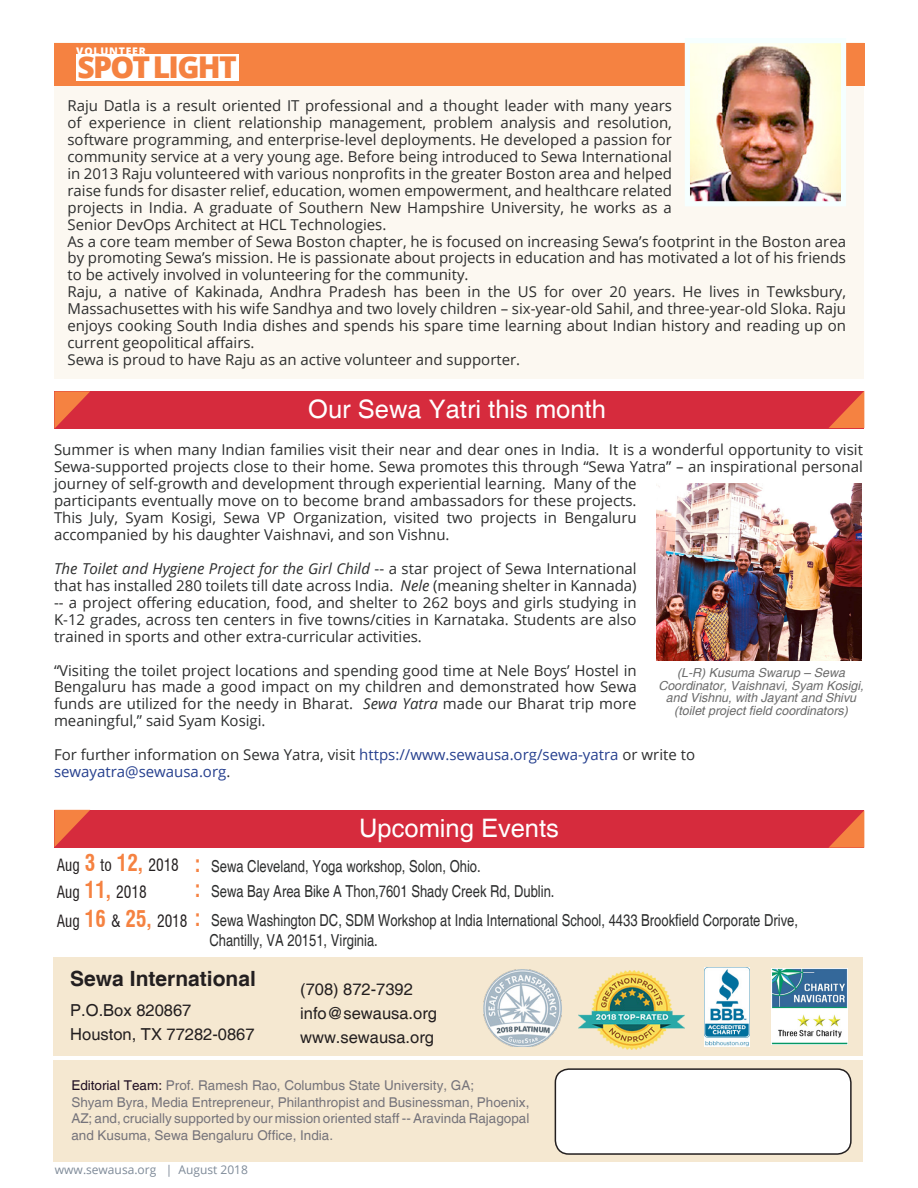
<style>
.page{position:relative;width:918px;height:1188px;background:#fff}
.page>*{position:absolute;margin:0;border:0;box-sizing:border-box;transform-origin:0 0}
.t1{font:800 30px "Open Sans";letter-spacing:-.055em;color:#f58241}
.t2{font:25.5px "Helvetica";color:#fff}
.t3{font:700 21px "Helvetica";color:#231f20}
.t4{font:16.5px/19.5px "Helvetica";color:#2d2e2e;scale:.79 1}
.t5{font:16.5px "Helvetica";color:#231f20}
.t6{font:condensed 16.5px "Swiss 721 BT";color:#231f20;scale:.93 1}
.t7{font:15px/17px "Open Sans";color:#2d2e2e;text-align:justify}
.t8{font:15px "Open Sans";color:#253f8e}
.t9{font:13.5px/16.5px "Helvetica";color:#76747b}
.t10{font:italic 12.45px/12.8px "Helvetica";color:#6b6b6b;text-align:center}
.t11{font:12px "Open Sans";color:#7e8a98}
.t12{font:800 10.5px "Open Sans";letter-spacing:.075em;color:#fff}
.s1{font-style:italic}
.s2{color:#253f8e}
.s3{color:#2d2e2e}
.s4{font-weight:700;font-size:22.5px;color:#f58241}
.s5{font-family:"Swiss 721 BT";font-weight:700;font-stretch:condensed;font-size:22.5px;color:#f58241}
.s6{font-family:"Swiss 721 BT";font-stretch:condensed;color:#231f20}
.s7{color:#200f23}
</style>
<div class="page">
<div style="left:54px;top:43px;width:810px;height:336px;background:#fcf8f1"></div>
<div style="left:54px;top:43px;width:810px;height:42px;background:#f58241"></div>
<div style="left:76px;top:54px;width:163px;height:27px;background:#fff"></div>
<img style="left:691px;top:44px;width:149px;height:156px">
<div style="left:685px;top:38px;width:161px;height:168px;border:5px solid #f5ffff"></div>
<div style="left:54px;top:810px;width:810px;height:37px;background:#d62b3d"></div>
<svg style="left:54px;top:810px;width:36px;height:37px"></svg>
<svg style="left:829px;top:811px;width:35px;height:37px"></svg>
<div style="left:54px;top:391px;width:810px;height:38px;background:#d62b3d"></div>
<svg style="left:54px;top:391px;width:36px;height:38px"></svg>
<svg style="left:829px;top:391px;width:35px;height:37px"></svg>
<div style="left:53px;top:957px;width:810px;height:99px;background:#f5e8d1"></div>
<div style="left:53px;top:1060px;width:810px;height:102px;background:#f5e8d1"></div>
<img style="left:579px;top:970px;width:106px;height:80px">
<img style="left:483px;top:969px;width:78px;height:78px">
<div style="left:555px;top:1069px;width:296px;height:85px;background:#fff;border-radius:14px"></div>
<div style="left:555px;top:1068px;width:297px;height:87px;border:2px solid #231f20;border-radius:14px"></div>
<img style="left:657px;top:483px;width:204px;height:177px">
<img style="left:705px;top:967px;width:44px;height:80px">
<img style="left:771px;top:969px;width:77px;height:76px">
<p class="t12" style="left:76px;top:43px;width:71px">VOLUNTEER</p>
<p class="t1" style="left:77px;top:45px;width:161px">SPOTLIGHT</p>
<p class="t7" style="left:68px;top:97px;width:606px">Raju Datla is a result oriented IT professional and a thought leader with many years of experience in client relationship management, problem analysis and resolution, software programming, and enterprise-level deployments. He developed a passion for community service at a very young age. Before being introduced to Sewa International in 2013 Raju volunteered with various nonprofits in the greater Boston area and helped raise funds for disaster relief, education, women empowerment, and healthcare related projects in India. A graduate of Southern New Hampshire University, he works as a Senior DevOps Architect at HCL Technologies.</p>
<p class="t7" style="left:68px;top:232px;width:780px">As a core team member of Sewa Boston chapter, he is focused on increasing Sewa’s footprint in the Boston area by promoting Sewa’s mission. He is passionate about projects in education and has motivated a lot of his friends to be actively involved in volunteering for the community.</p>
<p class="t7" style="left:68px;top:283px;width:780px">Raju, a native of Kakinada, Andhra Pradesh has been in the US for over 20 years. He lives in Tewksbury, Massachusettes with his wife Sandhya and two lovely children – six-year-old Sahil, and three-year-old Sloka. Raju enjoys cooking South India dishes and spends his spare time learning about Indian history and reading up on current geopolitical affairs.</p>
<p class="t7" style="left:68px;top:351px;width:454px">Sewa is proud to have Raju as an active volunteer and supporter.</p>
<p class="t2" style="left:308px;top:395px;width:299px">Our Sewa Yatri this month</p>
<p class="t7" style="left:54px;top:441px;width:811px;text-align:left">Summer is when many Indian families visit their near and dear ones in India. It is a wonderful opportunity to visit Sewa-supported projects close to their home. Sewa promotes this through “Sewa Yatra” – an inspirational personal journey of self-growth and development through experiential learning. Many of the<br>participants eventually move on to become brand ambassadors for these projects.<br>This July, Syam Kosigi, Sewa VP Organization, visited two projects in Bengaluru<br>accompanied by his daughter Vaishnavi, and son Vishnu.</p>
<p class="t7" style="left:54px;top:560px;width:584px"><span class="s1">The Toilet and Hygiene Project for the Girl Child</span> -- a star project of Sewa International that has installed 280 toilets till date across India. <span class="s1">Nele</span> (meaning shelter in Kannada) -- a project offering education, food, and shelter to 262 boys and girls studying in K-12 grades, across ten centers in five towns/cities in Karnataka. Students are also trained in sports and other extra-curricular activities.</p>
<p class="t7" style="left:54px;top:661px;width:584px">“Visiting the toilet project locations and spending good time at Nele Boys’ Hostel in Bengaluru has made a good impact on my children and demonstrated how Sewa funds are utilized for the needy in Bharat. <span class="s1">Sewa Yatra</span> made our Bharat trip more meaningful,” said Syam Kosigi.</p>
<p class="t7" style="left:54px;top:746px;width:643px">For further information on Sewa Yatra, visit <span class="s2">https://www.sewausa.org/sewa-yatra</span> or write to</p>
<p class="t8" style="left:54px;top:761px;width:178px">sewayatra@sewausa.org<span class="s3">.</span></p>
<p class="t10" style="left:658px;top:667px;width:207px">(L-R) Kusuma Swarup – Sewa Coordinator, Vaishnavi, Syam Kosigi, and Vishnu, with Jayant and Shivu (toilet project field coordinators)</p>
<p class="t2" style="left:359px;top:813px;width:201px">Upcoming Events</p>
<p class="t6" style="left:57px;top:855px;width:133px">Aug <span class="s4">3</span> to <span class="s4">12,</span> 2018</p>
<p class="t6" style="left:57px;top:882px;width:98px">Aug <span class="s4">11,</span> 2018</p>
<p class="t4" style="left:195px;top:857px;width:363px"><span class="s5">:</span> Sewa Cleveland, Yoga workshop, Solon, Ohio.</p>
<p class="t4" style="left:195px;top:882px;width:457px"><span class="s5">:</span> Sewa Bay Area Bike A Thon,7601 Shady Creek Rd, Dublin.</p>
<p class="t4" style="left:209px;top:911px;width:747px;text-indent:-153px"><span class="s6">Aug</span> <span class="s5">16</span> <span class="s6">&amp;</span> <span class="s5">25,</span> <span class="s6">2018</span> <span class="s5">:</span> Sewa Washington DC, SDM Workshop at India International School, 4433 Brookfield Corporate Drive,<br>Chantilly, VA 20151, Virginia.</p>
<p class="t3" style="left:70px;top:966px;width:187px">Sewa International</p>
<p class="t5" style="left:70px;top:1000px;width:123px">P.O.Box 820867</p>
<p class="t5" style="left:70px;top:1024px;width:186px">Houston, TX 77282-0867</p>
<p class="t5" style="left:300px;top:980px;width:114px">(708) 872-7392</p>
<p class="t5" style="left:300px;top:1004px;width:138px">info@sewausa.org</p>
<p class="t5" style="left:300px;top:1028px;width:135px">www.sewausa.org</p>
<p class="t9" style="left:71px;top:1078px;width:404px"><span class="s7">Editorial Team:</span> Prof. Ramesh Rao, Columbus State University, GA;</p>
<p class="t9" style="left:71px;top:1094px;width:460px">Shyam Byra, Media Entrepreneur, Philanthropist and Businessman, Phoenix,<br>AZ; and, crucially supported by our mission oriented staff -- Aravinda Rajagopal</p>
<p class="t9" style="left:71px;top:1127px;width:263px">and Kusuma, Sewa Bengaluru Office, India.</p>
<p class="t11" style="left:55px;top:1162px;width:194px">www.sewausa.org | August 2018</p>
</div>
